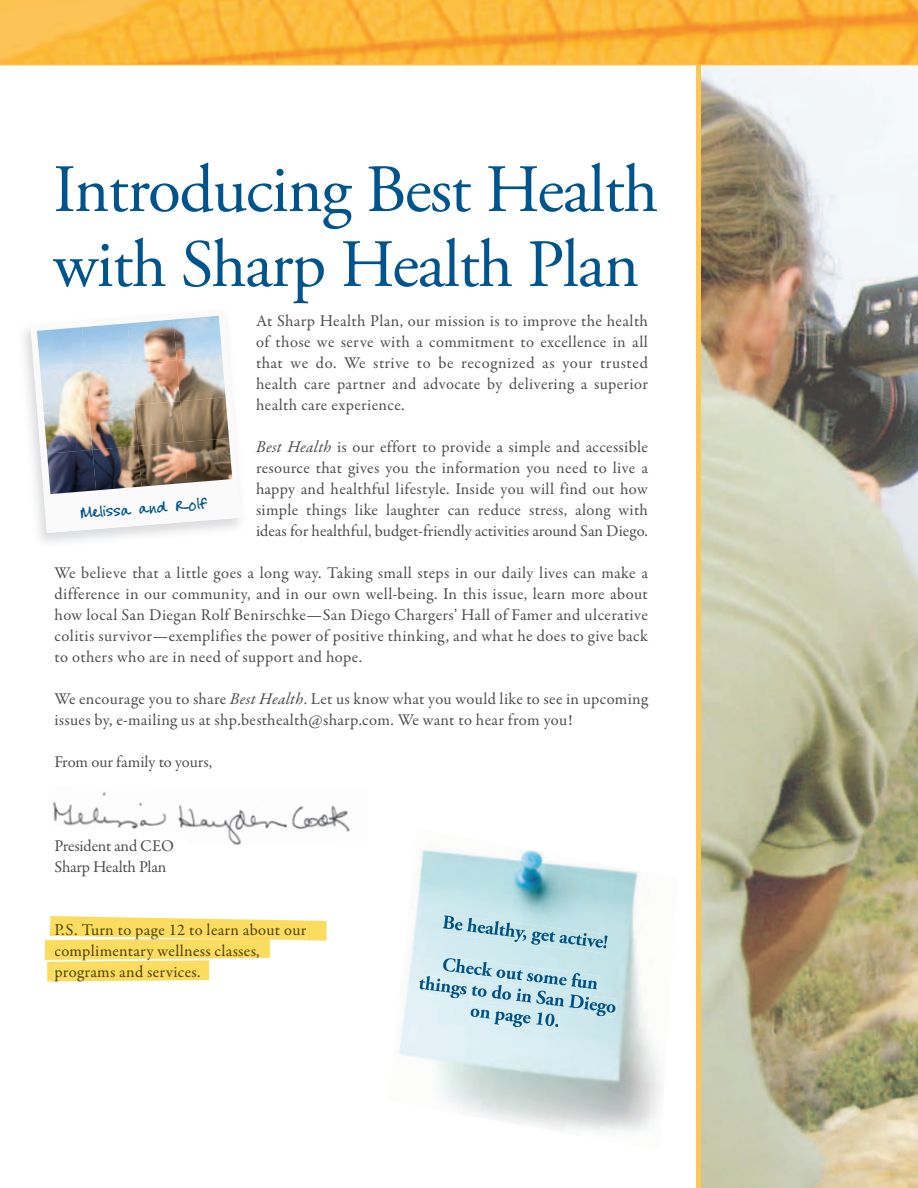
<style>
.page{position:relative;width:918px;height:1188px;background:#fff}
.page>*{position:absolute;margin:0;border:0;box-sizing:border-box;transform-origin:0 0}
.t1{font:67.5px/75px "Adobe Garamond Pro";letter-spacing:-.02em;color:#00548e}
.t2{font:21px "FG Cheryl";color:#00548e}
.t3{font:16.5px/21px "Garamond Premr Pro";letter-spacing:.015em;color:#4b4c4d;text-align:justify}
.t4{font:16.5px/21px "Garamond Premr Pro";letter-spacing:.02em;color:#493f09}
.t5{font:16.5px/21px "Garamond Premr Pro";letter-spacing:-.015em;color:#4b4c4d}
.s1{font-style:italic}
.s2{font-family:"Adobe Garamond Pro"}
</style>
<div class="page">
<img style="left:701px;top:102px;width:217px;height:1086px">
<svg style="left:31px;top:310px;width:210px;height:223px"></svg>
<img style="left:37px;top:327px;width:45px;height:45px">
<img style="left:82px;top:323px;width:46px;height:45px">
<img style="left:128px;top:320px;width:45px;height:44px">
<img style="left:173px;top:316px;width:49px;height:44px">
<img style="left:40px;top:368px;width:46px;height:45px">
<img style="left:86px;top:364px;width:45px;height:45px">
<img style="left:131px;top:360px;width:46px;height:45px">
<img style="left:177px;top:356px;width:49px;height:45px">
<img style="left:44px;top:409px;width:45px;height:45px">
<img style="left:89px;top:405px;width:46px;height:45px">
<img style="left:135px;top:401px;width:45px;height:45px">
<img style="left:180px;top:397px;width:49px;height:45px">
<img style="left:47px;top:450px;width:49px;height:44px">
<img style="left:92px;top:446px;width:50px;height:44px">
<img style="left:138px;top:442px;width:49px;height:45px">
<img style="left:184px;top:438px;width:48px;height:45px">
<img style="left:399px;top:850px;width:263px;height:282px">
<img style="left:442px;top:914px;width:166px;height:39px">
<img style="left:442px;top:957px;width:157px;height:18px">
<img style="left:418px;top:975px;width:199px;height:43px">
<img style="left:469px;top:1004px;width:91px;height:28px">
<img style="left:53px;top:792px;width:297px;height:53px">
<div style="left:696px;top:66px;width:5px;height:1122px;background:#fec657"></div>
<svg style="left:45px;top:916px;width:282px;height:66px"></svg>
<svg style="left:0;top:64px;width:917px;height:38px"></svg>
<img style="left:0;top:0;width:917px;height:64px">
<svg style="left:917px;top:0;width:1px;height:66px"></svg>
<h1 class="t1" style="left:53px;top:154px;width:606px">Introducing Best Health with Sharp Health Plan</h1>
<p class="t3" style="left:256px;top:311px;width:394px">At Sharp Health Plan, our mission is to improve the health of those we serve with a commitment to excellence in all that we do. We strive to be recognized as your trusted health care partner and advocate by delivering a superior health care experience.</p>
<p class="t3" style="left:256px;top:437px;width:394px"><span class="s1">Best Health</span> is our effort to provide a simple and accessible resource that gives you the information you need to live a happy and healthful lifestyle. Inside you will find out how simple things like laughter can reduce stress, along with ideas for healthful, budget-friendly activities around San Diego.</p>
<p class="t3" style="left:54px;top:563px;width:595px">We believe that a little goes a long way. Taking small steps in our daily lives can make a difference in our community, and in our own well-being. In this issue, learn more about how local San Diegan Rolf Benirschke—San Diego Chargers’ Hall of Famer and ulcerative colitis survivor—exemplifies the power of positive thinking, and what he does to give back to others who are in need of support and hope.</p>
<p class="t3" style="left:54px;top:689px;width:595px">We encourage you to share <span class="s1">Best Health</span>. Let us know what you would like to see in upcoming issues by, e-mailing us at shp.besthealth@sharp.com. We want to hear from you!</p>
<p class="t3" style="left:54px;top:752px;width:159px">From our family to yours,</p>
<p class="t2" style="left:80px;top:500px;width:129px;rotate:-4deg">Melissa and Rolf</p>
<p class="t5" style="left:54px;top:836px;width:121px">President and CEO<br>Sharp Health Plan</p>
<p class="t4" style="left:54px;top:920px;width:253px"><span class="s2">P.S.</span> Turn to page 12 to learn about our complimentary wellness classes, programs and services.</p>
</div>
